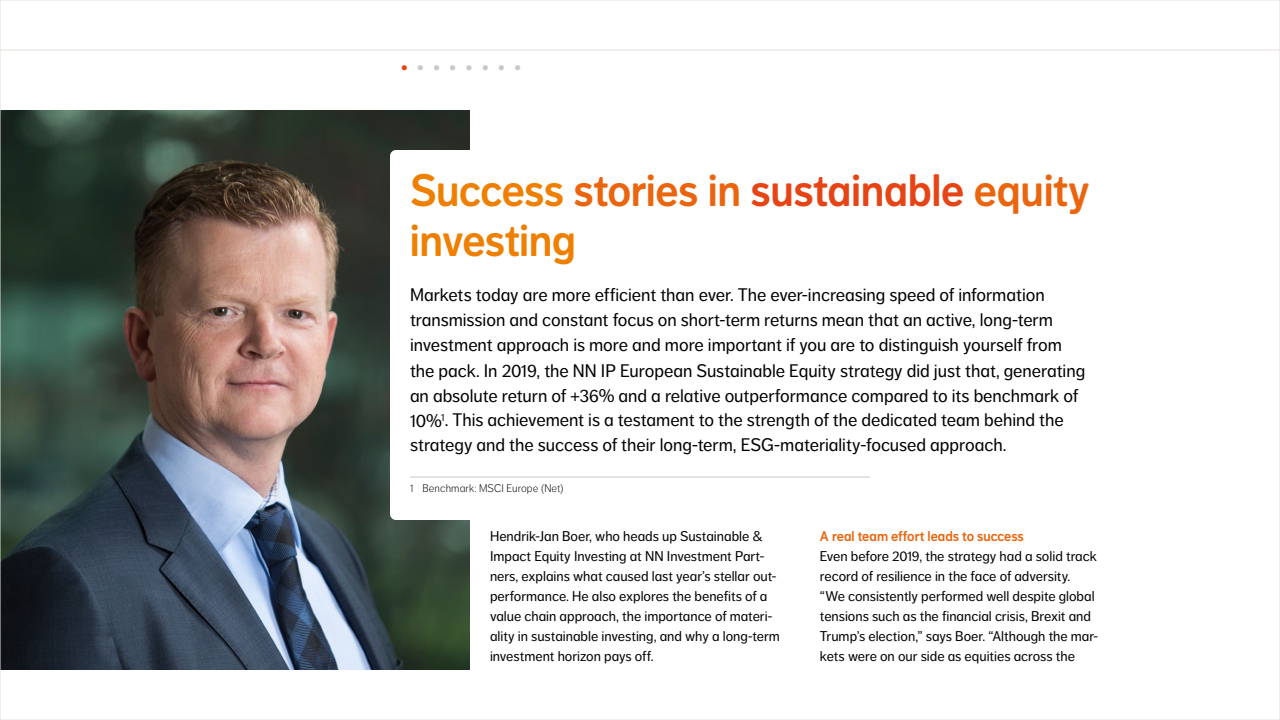
<style>
.page{position:relative;width:1280px;height:720px;background:#fff}
.page>*{position:absolute;margin:0;border:0;box-sizing:border-box;transform-origin:0 0}
.t1{font:45px/50px "NN Dagny Display";letter-spacing:-.01em;color:#ee7f00}
.t2{font:35px "NN Dagny Display";color:#cac7c7}
.t3{font:18px/25px "NN Dagny Text";color:#000}
.t4{font:14px/20px "NN Dagny Text";color:#000}
.t5{font:14px "NN Dagny Display";color:#ea650d}
.t6{font:300 11px "NN Dagny Text";letter-spacing:.01em;color:#000}
.s1{color:#e64415}
.s2{color:#ea650d}
</style>
<div class="page">
<img style="left:2px;top:110px;width:468px;height:560px">
<div style="left:390px;top:150px;width:720px;height:370px;background:#fff;border-radius:6px"></div>
<hr style="left:410px;top:476px;width:460px;height:1px;background:#cac7c7">
<hr style="left:0;top:50px;width:1280px;height:1px;background:#e5ded9">
<h2 class="t2" style="left:400px;top:37px;width:124px"><span class="s1">.</span> . . . . . . .</h2>
<h1 class="t1" style="left:410px;top:166px;width:682px">Success <span class="s2">stories in</span> <span class="s1">sustainable</span> <span class="s2">equity </span>investing</h1>
<p class="t3" style="left:410px;top:283px;width:677px">Markets today are more efficient than ever. The ever-increasing speed of information transmission and constant focus on short-term returns mean that an active, long-term investment approach is more and more important if you are to distinguish yourself from the pack. In 2019, the NN IP European Sustainable Equity strategy did just that, generating an absolute return of +36% and a relative outperformance compared to its benchmark of 10%<sup>1</sup>. This achievement is a testament to the strength of the dedicated team behind the strategy and the success of their long-term, ESG-materiality-focused approach.</p>
<p class="t6" style="left:410px;top:482px;width:155px">1 Benchmark: MSCI Europe (Net)</p>
<p class="t4" style="left:490px;top:527px;width:291px">Hendrik-Jan Boer, who heads up Sustainable &amp; Impact Equity Investing at NN Investment Part&shy;ners, explains what caused last year’s stellar out&shy;performance. He also explores the benefits of a value chain approach, the importance of materi&shy;ality in sustainable investing, and why a long-term investment horizon pays off.</p>
<p class="t5" style="left:820px;top:528px;width:205px">A real team effort leads to success</p>
<p class="t4" style="left:820px;top:547px;width:280px">Even before 2019, the strategy had a solid track record of resilience in the face of adversity. “We consistently performed well despite global tensions such as the financial crisis, Brexit and Trump’s election,” says Boer. “Although the mar&shy;kets were on our side as equities across the</p>
</div>
